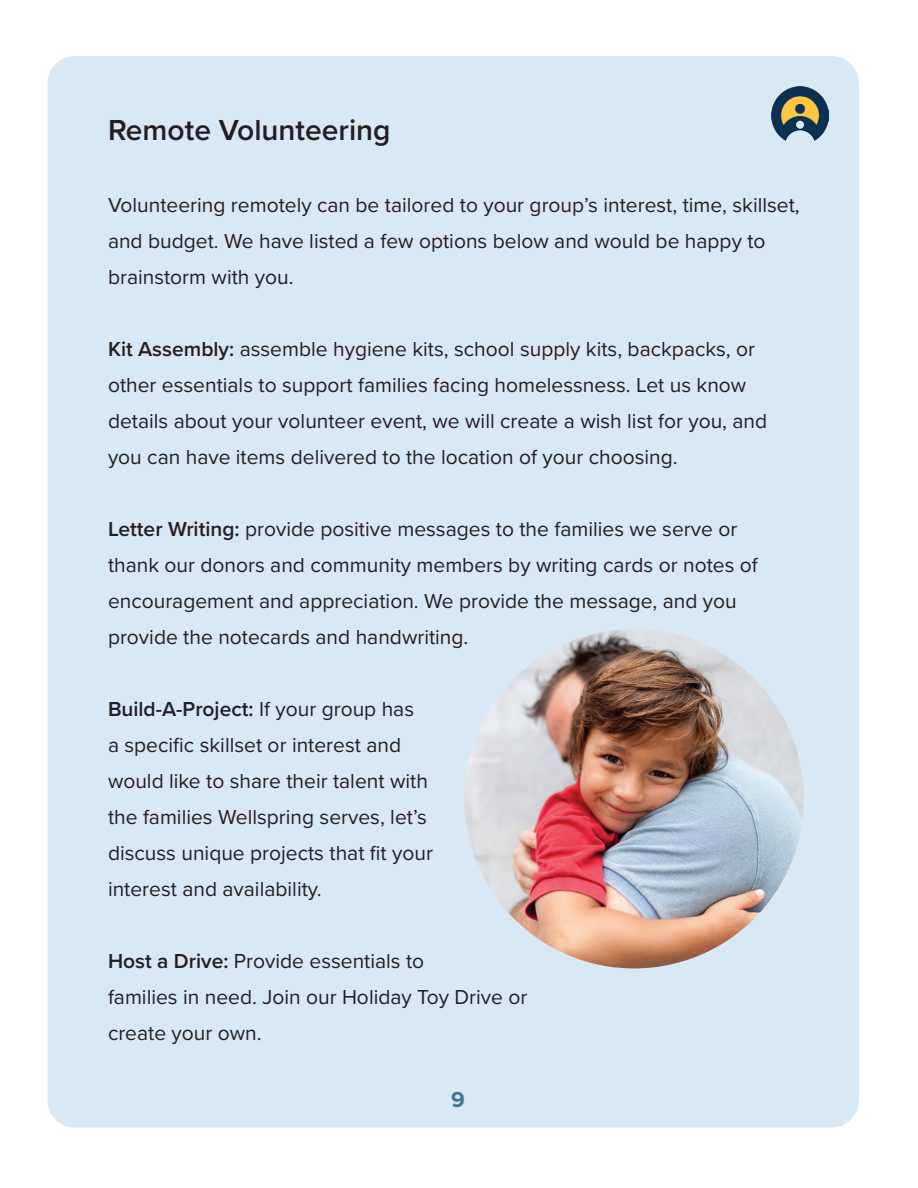
<style>
.page{position:relative;width:918px;height:1188px;background:#fff}
.page>*{position:absolute;margin:0;border:0;box-sizing:border-box;transform-origin:0 0}
.t1{font:600 30px "Proxima Nova";color:#231f20}
.t2{font:700 22.5px "Proxima Nova";color:#3f7690}
.t3{font:21px/36px "Proxima Nova";color:#231f20}
.s1{font-weight:600}
</style>
<div class="page">
<div style="left:48px;top:56px;width:811px;height:1072px;background:#d9e8f5;border-radius:27px"></div>
<img style="left:771px;top:86px;width:58px;height:54px">
<img style="left:464px;top:629px;width:340px;height:339px;border-radius:170px">
<h1 class="t1" style="left:108px;top:107px;width:284px">Remote Volunteering</h1>
<p class="t3" style="left:108px;top:186px;width:693px">Volunteering remotely can be tailored to your group’s interest, time, skillset, and budget. We have listed a few options below and would be happy to brainstorm with you.</p>
<p class="t3" style="left:108px;top:330px;width:661px"><span class="s1">Kit Assembly:</span> assemble hygiene kits, school supply kits, backpacks, or other essentials to support families facing homelessness. Let us know details about your volunteer event, we will create a wish list for you, and you can have items delivered to the location of your choosing.</p>
<p class="t3" style="left:108px;top:510px;width:651px"><span class="s1">Letter Writing:</span> provide positive messages to the families we serve or thank our donors and community members by writing cards or notes of encouragement and appreciation. We provide the message, and you provide the notecards and handwriting.</p>
<p class="t3" style="left:108px;top:690px;width:327px"><span class="s1">Build-A-Project:</span> If your group has<br>a specific skillset or interest and would like to share their talent with the families Wellspring serves, let’s discuss unique projects that fit your interest and availability.</p>
<p class="t3" style="left:108px;top:942px;width:421px"><span class="s1">Host a Drive:</span> Provide essentials to<br>families in need. Join our Holiday Toy Drive or create your own.</p>
<p class="t2" style="left:451px;top:1083px;width:15px">9</p>
</div>
